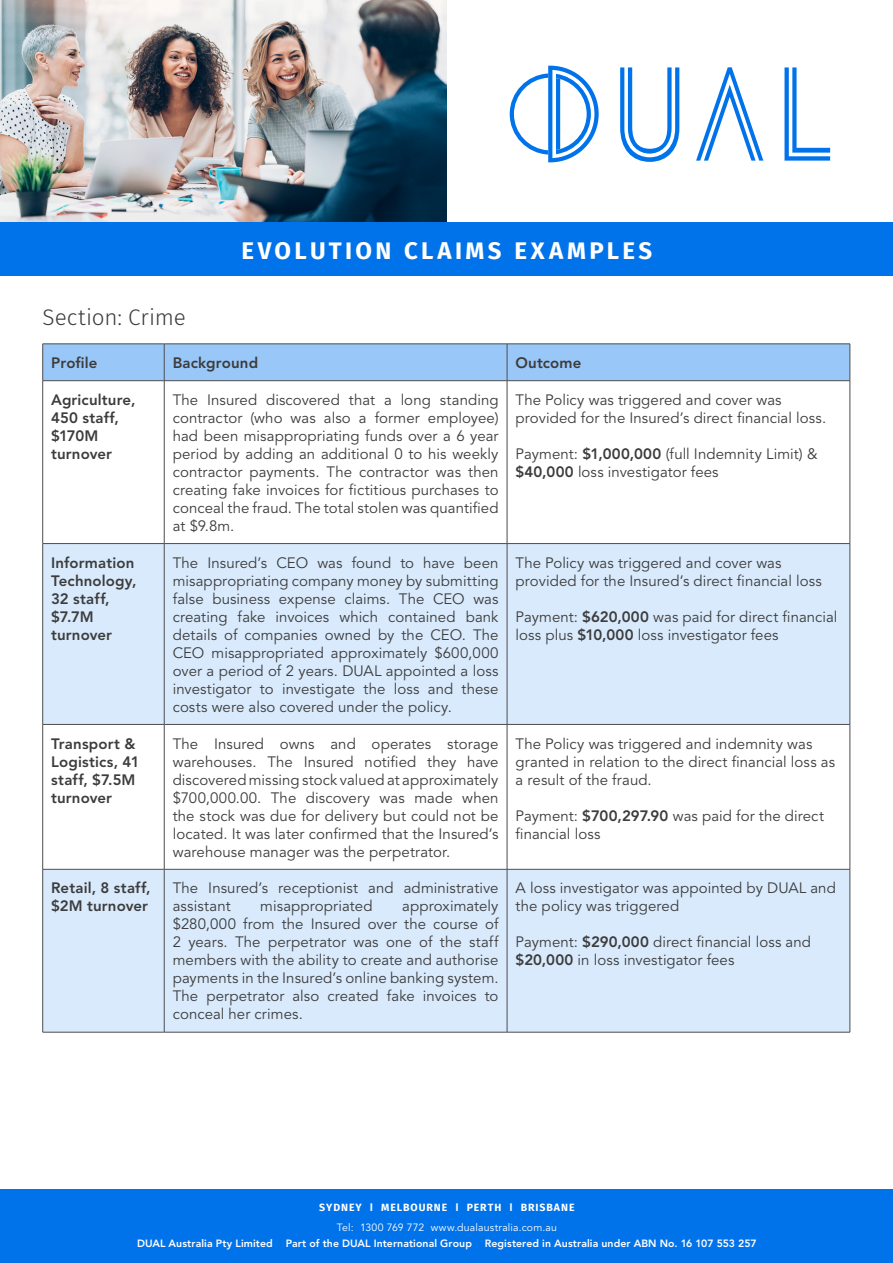
<style>
.page{position:relative;width:893px;height:1263px;background:#fff}
.page>*{position:absolute;margin:0;border:0;box-sizing:border-box;transform-origin:0 0}
.t1{font:700 24px "Fira Sans";letter-spacing:.14em;color:#fff}
.t2{font:300 22.5px "Fira Sans";color:#3c3c3c}
.t3{font:15px/18px "Avenir LT Std";letter-spacing:.005em;color:#3c3c3c}
.t4{font:800 15px/18px "Avenir LT Std";letter-spacing:.01em;color:#3c3c3c}
.t5{font:800 10.5px "Avenir LT Std";letter-spacing:.01em;color:#fff}
.t6{font:10.5px "Avenir LT Std";letter-spacing:.015em;color:#fff}
.t7{font:700 10.5px "Fira Sans";letter-spacing:.09em;color:#fff}
.s1{font-weight:800}
.s2{font-size:8.4px}
</style>
<div class="page">
<img style="left:0;top:0;width:446px;height:223px">
<div style="left:43px;top:345px;width:807px;height:35px;background:#99c7f7"></div>
<svg style="left:43px;top:544px;width:807px;height:488px;fill:#d9eafc"></svg>
<hr style="left:43px;top:344px;width:121px;height:1px;background:#4d4d4f">
<hr style="left:42px;top:344px;width:1px;height:36px;background:#4d4d4f">
<hr style="left:164px;top:344px;width:343px;height:1px;background:#4d4d4f">
<hr style="left:164px;top:344px;width:1px;height:36px;background:#4d4d4f">
<hr style="left:507px;top:344px;width:343px;height:1px;background:#4d4d4f">
<hr style="left:507px;top:344px;width:1px;height:36px;background:#4d4d4f">
<hr style="left:850px;top:344px;width:1px;height:36px;background:#4d4d4f">
<hr style="left:43px;top:380px;width:121px;height:1px;background:#4d4d4f">
<hr style="left:42px;top:381px;width:1px;height:162px;background:#4d4d4f">
<hr style="left:164px;top:380px;width:343px;height:1px;background:#4d4d4f">
<hr style="left:164px;top:381px;width:1px;height:162px;background:#4d4d4f">
<hr style="left:507px;top:380px;width:343px;height:1px;background:#4d4d4f">
<hr style="left:507px;top:381px;width:1px;height:162px;background:#4d4d4f">
<hr style="left:850px;top:381px;width:1px;height:162px;background:#4d4d4f">
<hr style="left:43px;top:543px;width:121px;height:1px;background:#4d4d4f">
<hr style="left:42px;top:544px;width:1px;height:180px;background:#4d4d4f">
<hr style="left:164px;top:543px;width:343px;height:1px;background:#4d4d4f">
<hr style="left:164px;top:544px;width:1px;height:180px;background:#4d4d4f">
<hr style="left:507px;top:543px;width:343px;height:1px;background:#4d4d4f">
<hr style="left:507px;top:544px;width:1px;height:180px;background:#4d4d4f">
<hr style="left:850px;top:544px;width:1px;height:180px;background:#4d4d4f">
<hr style="left:43px;top:724px;width:121px;height:1px;background:#4d4d4f">
<hr style="left:42px;top:725px;width:1px;height:144px;background:#4d4d4f">
<hr style="left:164px;top:724px;width:343px;height:1px;background:#4d4d4f">
<hr style="left:164px;top:725px;width:1px;height:144px;background:#4d4d4f">
<hr style="left:507px;top:724px;width:343px;height:1px;background:#4d4d4f">
<hr style="left:507px;top:725px;width:1px;height:144px;background:#4d4d4f">
<hr style="left:850px;top:725px;width:1px;height:144px;background:#4d4d4f">
<hr style="left:43px;top:869px;width:121px;height:1px;background:#4d4d4f">
<hr style="left:42px;top:869px;width:1px;height:163px;background:#4d4d4f">
<hr style="left:164px;top:869px;width:343px;height:1px;background:#4d4d4f">
<hr style="left:164px;top:869px;width:1px;height:163px;background:#4d4d4f">
<hr style="left:507px;top:869px;width:343px;height:1px;background:#4d4d4f">
<hr style="left:507px;top:869px;width:1px;height:163px;background:#4d4d4f">
<hr style="left:850px;top:869px;width:1px;height:163px;background:#4d4d4f">
<hr style="left:43px;top:1032px;width:121px;height:1px;background:#4d4d4f">
<hr style="left:164px;top:1032px;width:343px;height:1px;background:#4d4d4f">
<hr style="left:507px;top:1032px;width:343px;height:1px;background:#4d4d4f">
<div style="left:0;top:223px;width:893px;height:53px;background:#0073eb"></div>
<div style="left:0;top:1189px;width:893px;height:74px;background:#0073eb"></div>
<svg style="left:784px;top:67px;width:46px;height:94px"></svg>
<svg style="left:620px;top:67px;width:59px;height:95px"></svg>
<svg style="left:696px;top:67px;width:67px;height:94px"></svg>
<svg style="left:510px;top:66px;width:89px;height:96px"></svg>
<h1 class="t1" style="left:241px;top:230px;width:412px">EVOLUTION CLAIMS EXAMPLES</h1>
<h2 class="t2" style="left:43px;top:301px;width:145px">Section: Crime</h2>
<p class="t4" style="left:51px;top:354px;width:48px">Profile</p>
<p class="t4" style="left:173px;top:354px;width:87px">Background</p>
<p class="t4" style="left:516px;top:354px;width:67px">Outcome</p>
<p class="t4" style="left:51px;top:391px;width:86px">Agriculture,<br>450 staff, $170M turnover</p>
<p class="t3" style="left:173px;top:391px;width:327px;text-align:justify">The Insured discovered that a long standing contractor (who was also a former employee) had been misappropriating funds over a 6 year period by adding an additional 0 to his weekly contractor payments. The contractor was then creating fake invoices for fictitious purchases to conceal the fraud. The total stolen was quantified at $9.8m.</p>
<p class="t3" style="left:516px;top:391px;width:312px">The Policy was triggered and cover was provided for the Insured’s direct financial loss.</p>
<p class="t3" style="left:516px;top:445px;width:304px">Payment: <span class="s1">$1,000,000</span> (full Indemnity Limit) &amp; <span class="s1">$40,000</span> loss investigator fees</p>
<p class="t4" style="left:51px;top:553px;width:87px">Information<br>Technology,<br>32 staff, $7.7M turnover</p>
<p class="t3" style="left:173px;top:554px;width:327px;text-align:justify">The Insured’s CEO was found to have been misappropriating company money by submitting false business expense claims. The CEO was creating fake invoices which contained bank details of companies owned by the CEO. The CEO misappropriated approximately $600,000 over a period of 2 years. DUAL appointed a loss investigator to investigate the loss and these costs were also covered under the policy.</p>
<p class="t3" style="left:516px;top:554px;width:308px">The Policy was triggered and cover was provided for the Insured’s direct financial loss</p>
<p class="t3" style="left:516px;top:608px;width:323px">Payment: <span class="s1">$620,000</span> was paid for direct financial loss plus <span class="s1">$10,000</span> loss investigator fees</p>
<p class="t4" style="left:51px;top:734px;width:90px">Transport &amp;<br>Logistics, 41 staff, $7.5M turnover</p>
<p class="t3" style="left:173px;top:735px;width:327px;text-align:justify">The Insured owns and operates storage warehouses. The Insured notified they have discovered missing stock valued at approximately $700,000.00. The discovery was made when the stock was due for delivery but could not be located. It was later confirmed that the Insured’s warehouse manager was the perpetrator.</p>
<p class="t3" style="left:516px;top:735px;width:321px">The Policy was triggered and indemnity was granted in relation to the direct financial loss as a result of the fraud.</p>
<p class="t3" style="left:516px;top:807px;width:310px">Payment: <span class="s1">$700,297.90</span> was paid for the direct financial loss</p>
<p class="t4" style="left:51px;top:879px;width:101px">Retail, 8 staff, $2M turnover</p>
<p class="t3" style="left:173px;top:880px;width:327px">The Insured’s receptionist and administrative assistant</p>
<p class="t3" style="left:173px;top:898px;width:327px;text-align:justify;text-indent:229px">approximately $280,000 from the Insured over the course of 2 years. The perpetrator was one of the staff members with the ability to create and authorise payments in the Insured’s online banking system.<br>The perpetrator also created fake invoices to conceal her crimes.</p>
<p class="t3" style="left:260px;top:898px;width:114px">misappropriated</p>
<p class="t3" style="left:516px;top:880px;width:322px">A loss investigator was appointed by DUAL and the policy was triggered</p>
<p class="t3" style="left:516px;top:934px;width:297px">Payment: <span class="s1">$290,000</span> direct financial loss and <span class="s1">$20,000</span> in loss investigator fees</p>
<p class="t7" style="left:319px;top:1199px;width:257px">SYDNEY <span class="s2">|</span> MELBOURNE <span class="s2">|</span> PERTH <span class="s2">|</span> BRISBANE</p>
<p class="t6" style="left:337px;top:1221px;width:222px">Tel: 1300 769 772 www.dualaustralia.com.au</p>
<p class="t5" style="left:137px;top:1237px;width:621px">DUAL Australia Pty Limited Part of the DUAL International Group Registered in Australia under ABN No. 16 107 553 257</p>
</div>
